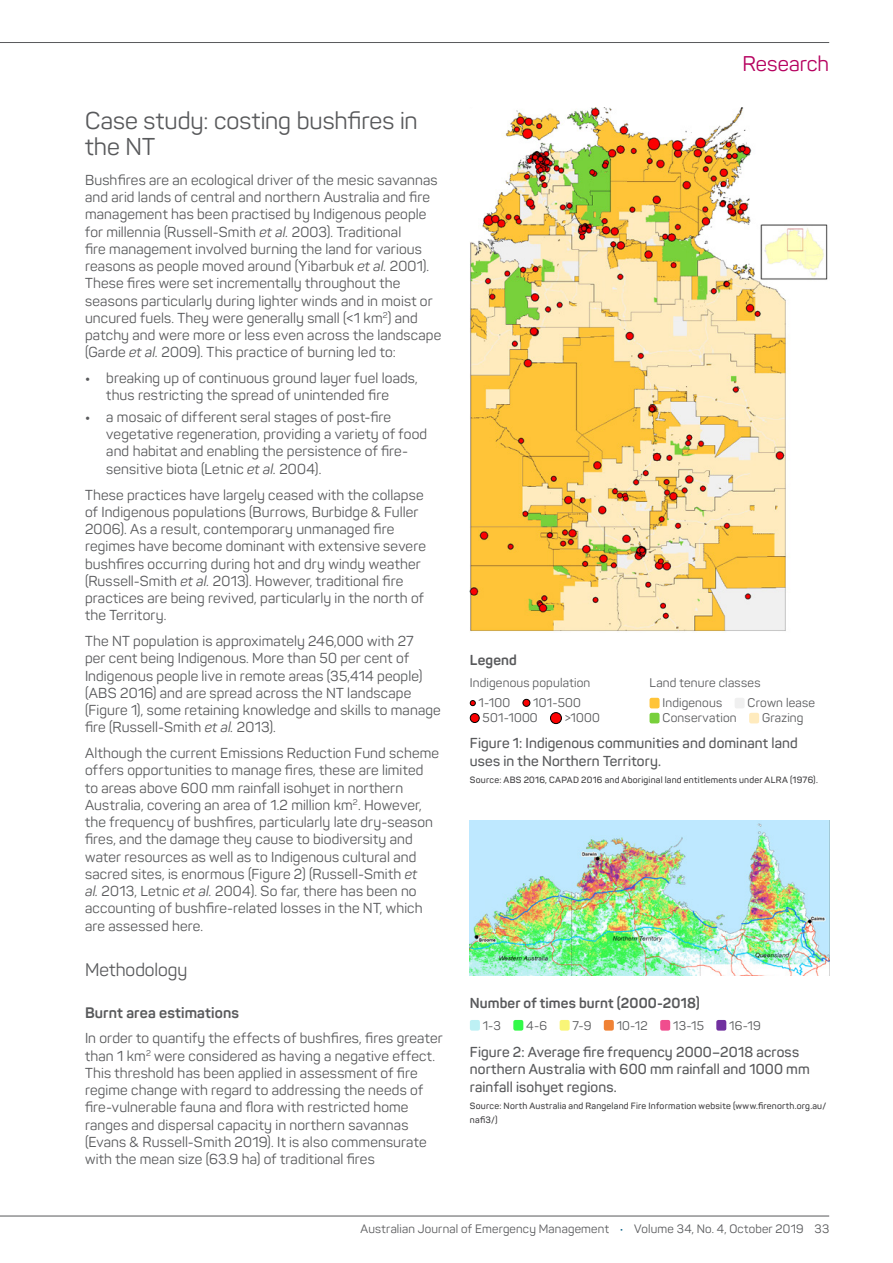
<style>
.page{position:relative;width:893px;height:1263px;background:#fff}
.page>*{position:absolute;margin:0;border:0;box-sizing:border-box;transform-origin:0 0}
.t1{font:24px/25.5px "Panton";letter-spacing:.005em;color:#58595b}
.t2{font:21px "Panton";color:#b6005f}
.t3{font:18px "Panton";letter-spacing:-.005em;color:#58595b}
.t4{font:700 15px "Panton";letter-spacing:.01em;color:#58595b}
.t5{font:14.25px/17.2px "Panton";letter-spacing:.01em;color:#58595b}
.t6{font:600 14.25px/17.1px "Panton";letter-spacing:.01em;color:#58595b}
.t7{font:700 14.25px "Panton";letter-spacing:.01em;color:#58595b}
.t8{font:12.3px/15px "Panton";letter-spacing:.015em;color:#58595b}
.t9{font:12px "Panton";letter-spacing:.015em;color:#58595b}
.t10{font:600 9px/13.5px "Panton";letter-spacing:.025em;color:#414042}
.s1{font-style:italic}
.s2{font-weight:700}
.s3{color:#005e87}
</style>
<div class="page">
<hr style="left:0;top:42px;width:829px;height:1px;background:#58595b">
<hr style="left:0;top:1216px;width:829px;height:1px;background:#58595b">
<img style="left:470px;top:820px;width:359px;height:156px">
<div style="left:470px;top:1020px;width:10px;height:10px;background:#bdf0f4;border-radius:2px"></div>
<div style="left:513px;top:1020px;width:10px;height:10px;background:#33fa49;border-radius:2px"></div>
<div style="left:560px;top:1020px;width:10px;height:10px;background:#f9f577;border-radius:2px"></div>
<div style="left:604px;top:1020px;width:10px;height:10px;background:#f08235;border-radius:2px"></div>
<div style="left:660px;top:1020px;width:10px;height:10px;background:#f04d8e;border-radius:2px"></div>
<div style="left:716px;top:1020px;width:10px;height:10px;background:#71319f;border-radius:2px"></div>
<img style="left:470px;top:107px;width:358px;height:525px">
<svg style="left:470px;top:700px;width:6px;height:6px"></svg>
<div style="left:523px;top:699px;width:7px;height:7px;background:#fb0102;border-radius:50%"></div>
<div style="left:522px;top:699px;width:8px;height:8px;border:1px solid #000;border-radius:50%"></div>
<div style="left:470px;top:713px;width:9px;height:9px;background:#fb0102;border-radius:50%"></div>
<div style="left:470px;top:713px;width:10px;height:10px;border:1px solid #000;border-radius:50%"></div>
<div style="left:550px;top:713px;width:11px;height:11px;background:#fb0102;border-radius:50%"></div>
<div style="left:550px;top:712px;width:12px;height:12px;border:1px solid #000;border-radius:50%"></div>
<div style="left:649px;top:698px;width:10px;height:10px;background:#ffc438;border-radius:2px"></div>
<div style="left:735px;top:698px;width:10px;height:10px;background:#f0f0f0;border-radius:2px"></div>
<div style="left:649px;top:713px;width:10px;height:10px;background:#78d03b;border-radius:2px"></div>
<div style="left:749px;top:713px;width:10px;height:10px;background:#ffebbe;border-radius:2px"></div>
<div style="left:759px;top:108px;width:68px;height:113px;background:#fff"></div>
<h1 class="t1" style="left:85px;top:108px;width:334px">Case study: costing bushfires in the NT</h1>
<p class="t5" style="left:85px;top:171px;width:358px">Bushfires are an ecological driver of the mesic savannas and arid lands of central and northern Australia and fire management has been practised by Indigenous people for millennia (Russell-Smith <span class="s1">et al.</span> 2003). Traditional<br>fire management involved burning the land for various reasons as people moved around (Yibarbuk <span class="s1">et al.</span> 2001).<br>These fires were set incrementally throughout the seasons particularly during lighter winds and in moist or uncured fuels. They were generally small (&lt;1 km<sup>2</sup>) and patchy and were more or less even across the landscape (Garde <span class="s1">et al.</span> 2009). This practice of burning led to:</p>
<p class="t5" style="left:85px;top:369px;width:334px;text-align:center"><span class="s2">•</span> breaking up of continuous ground layer fuel loads, thus restricting the spread of unintended fire</p>
<p class="t5" style="left:106px;top:408px;width:322px;text-indent:-21px"><span class="s2">•</span> a mosaic of different seral stages of post-fire vegetative regeneration, providing a variety of food and habitat and enabling the persistence of fire&shy;sensitive biota (Letnic <span class="s1">et al.</span> 2004).</p>
<p class="t5" style="left:85px;top:486px;width:342px">These practices have largely ceased with the collapse of Indigenous populations (Burrows, Burbidge &amp; Fuller 2006). As a result, contemporary unmanaged fire regimes have become dominant with extensive severe bushfires occurring during hot and dry windy weather (Russell-Smith <span class="s1">et al.</span> 2013). However, traditional fire practices are being revived, particularly in the north of the Territory.</p>
<p class="t5" style="left:85px;top:632px;width:357px">The NT population is approximately 246,000 with 27<br>per cent being Indigenous. More than 50 per cent of Indigenous people live in remote areas (35,414 people) (ABS 2016) and are spread across the NT landscape (Figure 1), some retaining knowledge and skills to manage fire (Russell-Smith <span class="s1">et al.</span> 2013).</p>
<p class="t5" style="left:85px;top:744px;width:356px">Although the current Emissions Reduction Fund scheme offers opportunities to manage fires, these are limited to areas above 600 mm rainfall isohyet in northern Australia, covering an area of 1.2 million km<sup>2</sup>. However, the frequency of bushfires, particularly late dry-season fires, and the damage they cause to biodiversity and water resources as well as to Indigenous cultural and sacred sites, is enormous (Figure 2) (Russell-Smith <span class="s1">et<br>al.</span> 2013, Letnic <span class="s1">et al.</span> 2004). So far, there has been no accounting of bushfire-related losses in the NT, which are assessed here.</p>
<p class="t3" style="left:85px;top:958px;width:104px">Methodology</p>
<p class="t4" style="left:85px;top:1003px;width:155px">Burnt area estimations</p>
<p class="t5" style="left:85px;top:1029px;width:359px">In order to quantify the effects of bushfires, fires greater than 1 km<sup>2</sup> were considered as having a negative effect.<br>This threshold has been applied in assessment of fire regime change with regard to addressing the needs of fire-vulnerable fauna and flora with restricted home ranges and dispersal capacity in northern savannas (Evans &amp; Russell-Smith 2019). It is also commensurate with the mean size (63.9 ha) of traditional fires</p>
<h2 class="t2" style="left:742px;top:51px;width:88px">Research</h2>
<p class="t7" style="left:470px;top:651px;width:48px">Legend</p>
<p class="t8" style="left:470px;top:675px;width:122px">Indigenous population</p>
<p class="t8" style="left:649px;top:675px;width:113px">Land tenure classes</p>
<p class="t8" style="left:479px;top:695px;width:33px">1-100</p>
<p class="t8" style="left:662px;top:695px;width:61px">Indigenous</p>
<p class="t8" style="left:748px;top:695px;width:69px">Crown lease</p>
<p class="t8" style="left:662px;top:710px;width:76px">Conservation</p>
<p class="t8" style="left:762px;top:710px;width:43px">Grazing</p>
<p class="t6" style="left:470px;top:735px;width:329px">Figure 1: Indigenous communities and dominant land uses in the Northern Territory.</p>
<p class="t10" style="left:470px;top:773px;width:349px">Source: ABS 2016, CAPAD 2016 and Aboriginal land entitlements under ALRA (1976).</p>
<p class="t8" style="left:483px;top:695px;width:100px;text-indent:51px">101-500<br>501-1000</p>
<p class="t8" style="left:565px;top:710px;width:37px">&gt;1000</p>
<p class="t7" style="left:470px;top:994px;width:232px">Number of times burnt (2000-2018)</p>
<p class="t8" style="left:483px;top:1018px;width:20px">1-3</p>
<p class="t8" style="left:526px;top:1018px;width:22px">4-6</p>
<p class="t8" style="left:573px;top:1018px;width:20px">7-9</p>
<p class="t8" style="left:617px;top:1018px;width:33px">10-12</p>
<p class="t8" style="left:673px;top:1018px;width:32px">13-15</p>
<p class="t8" style="left:729px;top:1018px;width:33px">16-19</p>
<p class="t6" style="left:470px;top:1044px;width:341px">Figure 2: Average fire frequency 2000–2018 across northern Australia with 600 mm rainfall and 1000 mm rainfall isohyet regions.</p>
<p class="t10" style="left:470px;top:1099px;width:358px">Source: North Australia and Rangeland Fire Information website (www.firenorth.org.au/ nafi3/)</p>
<p class="t9" style="left:361px;top:1221px;width:470px">Australian Journal of Emergency Management <span class="s3">•</span> Volume 34, No. 4, October 2019 33</p>
</div>
